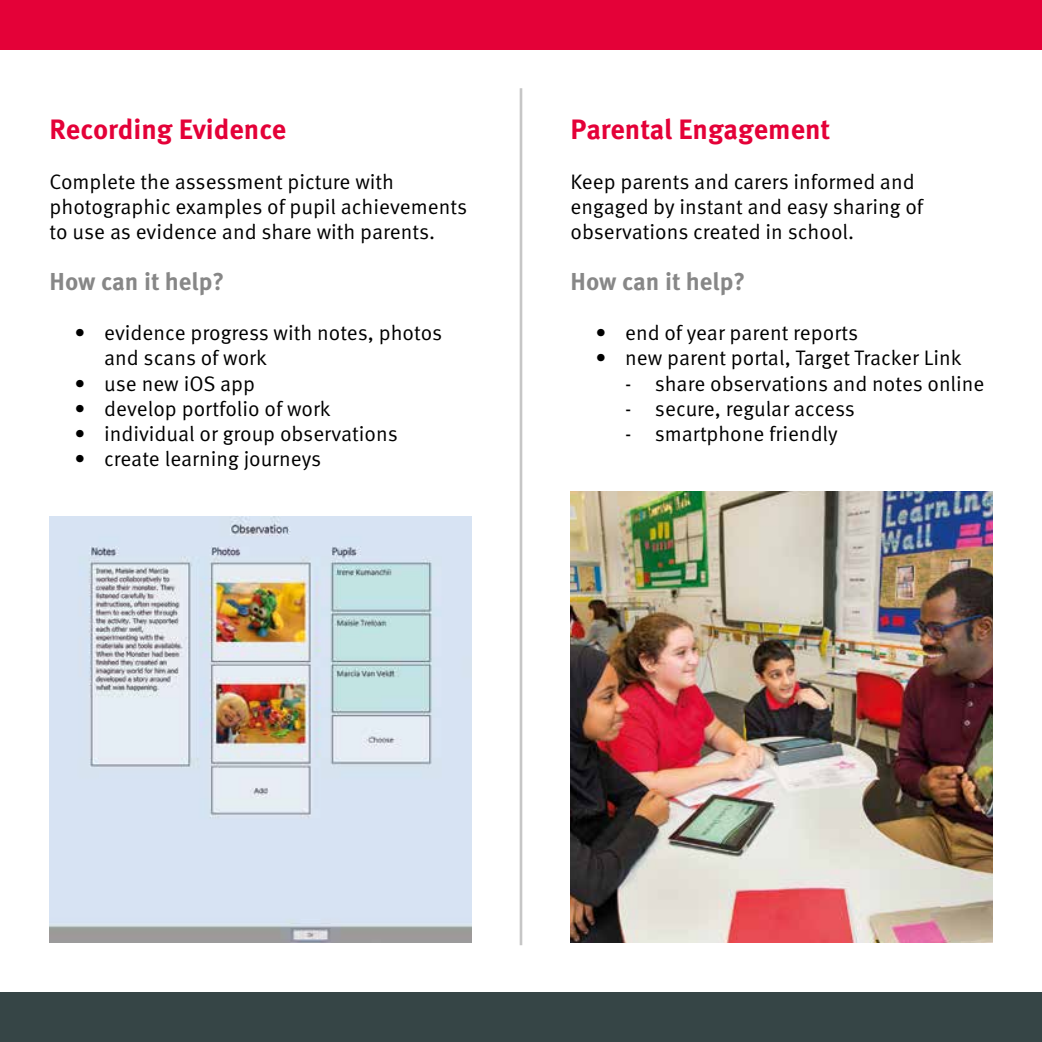
<style>
.page{position:relative;width:1042px;height:1042px;background:#fff}
.page>*{position:absolute;margin:0;border:0;box-sizing:border-box;transform-origin:0 0}
.t1{font:700 28px "Meta OT";color:#e40138}
.t2{font:700 24.5px "Meta OT";color:#878787}
.t3{font:21px/25.2px "Meta OT Norm";color:#000}
</style>
<div class="page">
<div style="left:0;top:0;width:1042px;height:50px;background:#e40138"></div>
<div style="left:0;top:992px;width:1042px;height:50px;background:#364546"></div>
<img style="left:570px;top:491px;width:422px;height:452px">
<img style="left:50px;top:517px;width:421px;height:426px">
<hr style="left:520px;top:88px;width:2px;height:857px;background:#c6c6c6">
<h1 class="t1" style="left:50px;top:111px;width:238px">Recording Evidence</h1>
<p class="t3" style="left:50px;top:169px;width:419px">Complete the assessment picture with photographic examples of pupil achievements to use as evidence and share with parents.</p>
<p class="t2" style="left:50px;top:266px;width:176px">How can it help?</p>
<p class="t3" style="left:104px;top:321px;width:340px;text-indent:-30px">• evidence progress with notes, photos and scans of work</p>
<p class="t3" style="left:74px;top:371px;width:182px">• use new iOS app</p>
<p class="t3" style="left:74px;top:396px;width:258px">• develop portfolio of work</p>
<p class="t3" style="left:74px;top:421px;width:325px">• individual or group observations</p>
<p class="t3" style="left:74px;top:447px;width:248px">• create learning journeys</p>
<h1 class="t1" style="left:570px;top:111px;width:261px">Parental Engagement</h1>
<p class="t3" style="left:570px;top:169px;width:354px">Keep parents and carers informed and engaged by instant and easy sharing of observations created in school.</p>
<p class="t2" style="left:570px;top:266px;width:176px">How can it help?</p>
<p class="t3" style="left:595px;top:321px;width:264px">• end of year parent reports</p>
<p class="t3" style="left:595px;top:346px;width:368px">• new parent portal, Target Tracker Link</p>
<p class="t3" style="left:625px;top:371px;width:361px">- share observations and notes online</p>
<p class="t3" style="left:625px;top:396px;width:231px">- secure, regular access</p>
<p class="t3" style="left:625px;top:421px;width:214px">- smartphone friendly</p>
</div>
